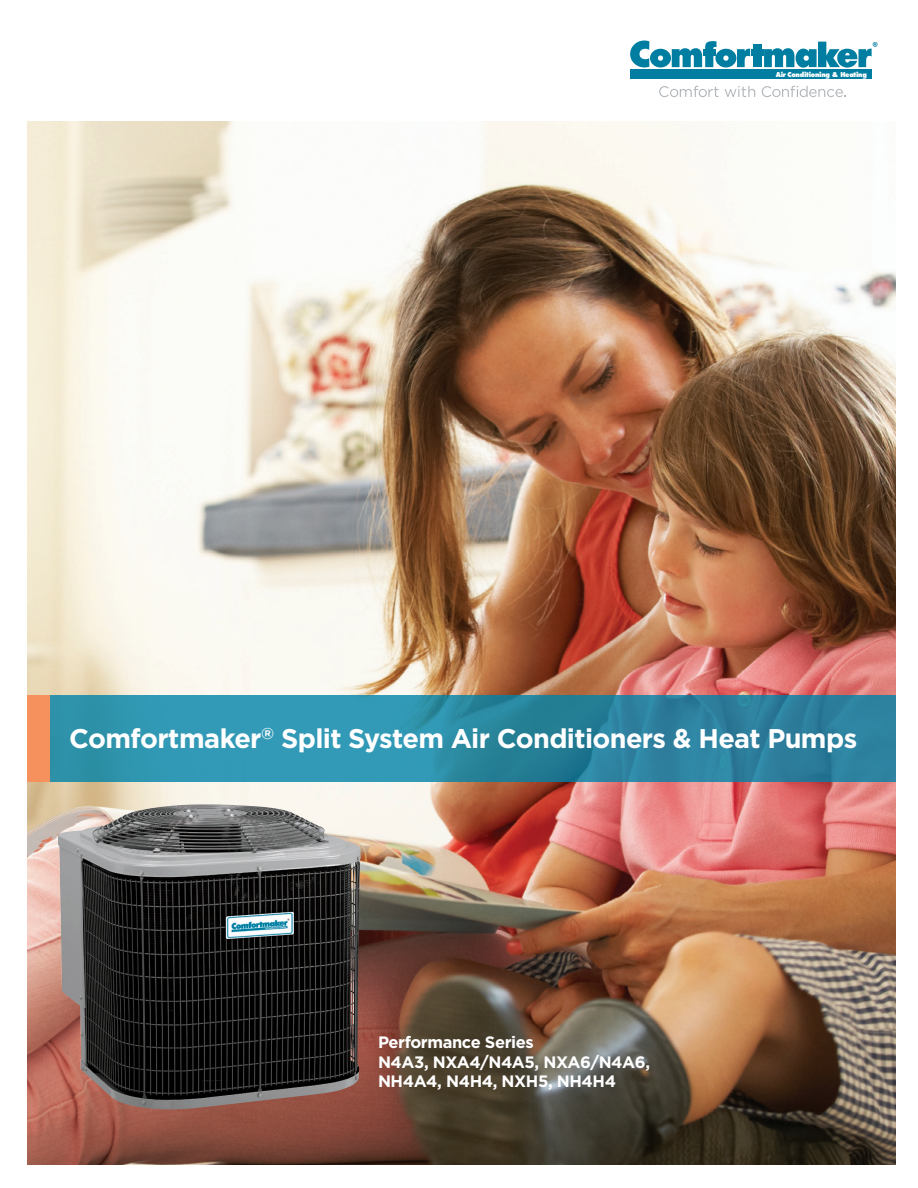
<style>
.page{position:relative;width:918px;height:1188px;background:#fff}
.page>*{position:absolute;margin:0;border:0;box-sizing:border-box;transform-origin:0 0}
.t1{font:700 27px "Gotham";letter-spacing:-.025em;color:#fff}
.t2{font:700 16.5px/19.5px "Gotham";letter-spacing:-.025em;color:#fff}
.t3{font:800 6.6px "Futura Std";letter-spacing:-.04em;color:#fff;scale:.95 1}
</style>
<div class="page">
<img style="left:27px;top:122px;width:868px;height:1042px">
<div style="left:630px;top:70px;width:242px;height:9px;background:#007ea2"></div>
<div style="left:753px;top:44px;width:8px;height:23px;background:#007ea2"></div>
<div style="left:751px;top:49px;width:12px;height:7px;background:#007ea2"></div>
<svg style="left:630px;top:41px;width:120px;height:26px"></svg>
<svg style="left:764px;top:42px;width:113px;height:26px"></svg>
<svg style="left:659px;top:86px;width:60px;height:11px"></svg>
<svg style="left:725px;top:86px;width:30px;height:11px"></svg>
<svg style="left:762px;top:86px;width:84px;height:11px"></svg>
<svg style="left:49px;top:695px;width:846px;height:86px;background:#318ba5"></svg>
<img style="left:58px;top:804px;width:303px;height:306px">
<div style="left:27px;top:695px;width:22px;height:86px;background:#f6905c"></div>
<p class="t3" style="left:776px;top:70px;width:97px">Air Conditioning &amp; Heating</p>
<h1 class="t1" style="left:69px;top:723px;width:790px">Comfortmaker<sup>®</sup> Split System Air Conditioners &amp; Heat Pumps</h1>
<p class="t2" style="left:378px;top:1032px;width:274px">Performance Series<br>N4A3, NXA4/N4A5, NXA6/N4A6,<br>NH4A4, N4H4, NXH5, NH4H4</p>
</div>
